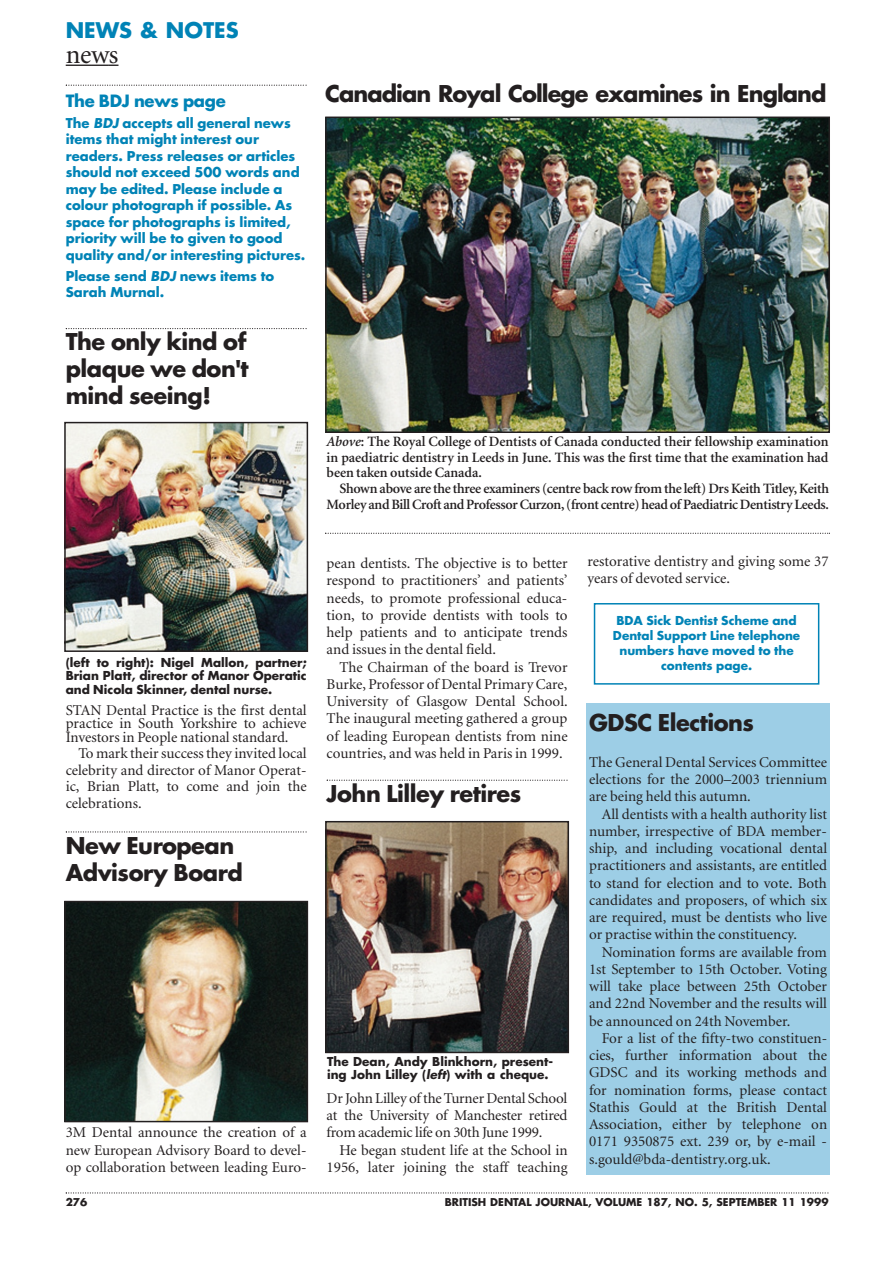
<style>
.page{position:relative;width:893px;height:1263px;background:#fff}
.page>*{position:absolute;margin:0;border:0;box-sizing:border-box;transform-origin:0 0}
.t1{font:27px "Minion";color:#231f20}
.t2{font:700 22.5px/27px "Futura";letter-spacing:-.02em;color:#231f20;text-align:justify}
.t3{font:700 22.5px "Futura";letter-spacing:-.04em;color:#231f20}
.t4{font:700 21px "Futura";color:#0083b6}
.t5{font:700 16.5px "Futura";letter-spacing:-.02em;color:#0083b6}
.t6{font:15px/17.2px "Minion";color:#231f20;text-align:justify}
.t7{font:600 14.25px/15.8px "Minion";letter-spacing:-.025em;color:#231f20;text-align:justify}
.t8{font:700 13.2px/16.5px "Futura";color:#0083b6}
.t9{font:700 12px/13.5px "Futura";color:#231f20;text-align:justify}
.t10{font:700 12px/15px "Futura";color:#0083b6;text-align:center}
.t11{font:700 10.5px "Futura";color:#231f20}
.s1{font-style:italic}
</style>
<div class="page">
<svg style="left:66px;top:1192px;width:762px;height:2px"></svg>
<svg style="left:66px;top:65px;width:52px;height:1px"></svg>
<svg style="left:66px;top:328px;width:240px;height:1px"></svg>
<svg style="left:66px;top:831px;width:240px;height:2px"></svg>
<svg style="left:326px;top:780px;width:241px;height:1px"></svg>
<svg style="left:66px;top:85px;width:240px;height:1px"></svg>
<img style="left:328px;top:120px;width:499px;height:310px">
<div style="left:325px;top:117px;width:505px;height:316px;border:2px solid #231f20"></div>
<svg style="left:325px;top:533px;width:505px;height:1px"></svg>
<img style="left:67px;top:425px;width:238px;height:224px">
<div style="left:64px;top:422px;width:244px;height:230px;border:2px solid #231f20"></div>
<img style="left:67px;top:904px;width:238px;height:215px">
<div style="left:64px;top:901px;width:244px;height:221px;border:2px solid #231f20"></div>
<img style="left:328px;top:824px;width:238px;height:226px">
<div style="left:325px;top:821px;width:244px;height:232px;border:2px solid #231f20"></div>
<div style="left:586px;top:703px;width:244px;height:471px;background:#9dcee6"></div>
<div style="left:593px;top:603px;width:226px;height:82px;border:2px solid #0083b6"></div>
<h3 class="t4" style="left:66px;top:20px;width:174px">NEWS &amp; NOTES</h3>
<h1 class="t1" style="left:66px;top:43px;width:54px">news</h1>
<p class="t5" style="left:66px;top:93px;width:161px">The BDJ news page</p>
<p class="t8" style="left:66px;top:116px;width:241px">The <span class="s1">BDJ</span> accepts all general news items that might interest our readers. Press releases or articles should not exceed 500 words and may be edited. Please include a colour photograph if possible. As space for photographs is limited, priority will be to given to good quality and/or interesting pictures.</p>
<p class="t8" style="left:66px;top:268px;width:210px">Please send <span class="s1">BDJ</span> news items to<br>Sarah Murnal.</p>
<h2 class="t2" style="left:66px;top:330px;width:184px">The only kind of plaque we don't mind seeing!</h2>
<p class="t9" style="left:66px;top:656px;width:242px">(left to right): Nigel Mallon, partner; Brian Platt, director of Manor Operatic and Nicola Skinner, dental nurse.</p>
<p class="t6" style="left:66px;top:705px;width:242px;line-height:13.5px">STAN Dental Practice is the first dental practice in South Yorkshire to achieve Investors in People national standard.</p>
<p class="t6" style="left:66px;top:747px;width:242px;line-height:16.5px;text-indent:13px">To mark their success they invited local celebrity and director of Manor Operat&shy;ic, Brian Platt, to come and join the celebrations.</p>
<h2 class="t2" style="left:66px;top:834px;width:178px">New European<br>Advisory Board</h2>
<p class="t6" style="left:66px;top:1125px;width:242px">3M Dental announce the creation of a new European Advisory Board to devel&shy;op collaboration between leading Euro-</p>
<h2 class="t3" style="left:325px;top:84px;width:503px">Canadian Royal College examines in England</h2>
<p class="t7" style="left:326px;top:435px;width:503px"><span class="s1">Above</span>: The Royal College of Dentists of Canada conducted their fellowship examination in paediatric dentistry in Leeds in June. This was the first time that the examination had been taken outside Canada.</p>
<p class="t7" style="left:326px;top:482px;width:504px;text-align:right">Shown above are the three examiners (centre back row from the left) Drs Keith Titley, Keith<br>Morley and Bill Croft and Professor Curzon, (front centre) head of Paediatric Dentistry Leeds.</p>
<p class="t6" style="left:326px;top:556px;width:242px">pean dentists. The objective is to better respond to practitioners’ and patients’ needs, to promote professional educa&shy;tion, to provide dentists with tools to help patients and to anticipate trends and issues in the dental field.</p>
<p class="t6" style="left:326px;top:659px;width:242px;text-indent:13px">The Chairman of the board is Trevor Burke, Professor of Dental Primary Care, University of Glasgow Dental School.<br>The inaugural meeting gathered a group of leading European dentists from nine countries, and was held in Paris in 1999.</p>
<h2 class="t2" style="left:326px;top:782px;width:196px">John Lilley retires</h2>
<p class="t9" style="left:327px;top:1056px;width:227px">The Dean, Andy Blinkhorn, present&shy;ing John Lilley (<span class="s1">left</span>) with a cheque.</p>
<p class="t6" style="left:326px;top:1091px;width:242px">Dr John Lilley of the Turner Dental School at the University of Manchester retired from academic life on 30th June 1999.</p>
<p class="t6" style="left:326px;top:1142px;width:242px;text-align:right">He began student life at the School in<br>1956, later joining the staff teaching</p>
<p class="t6" style="left:587px;top:553px;width:242px">restorative dentistry and giving some 37 years of devoted service.</p>
<p class="t10" style="left:613px;top:614px;width:189px">BDA Sick Dentist Scheme and<br>Dental Support Line telephone numbers have moved to the contents page.</p>
<h2 class="t2" style="left:589px;top:711px;width:166px">GDSC Elections</h2>
<p class="t6" style="left:589px;top:755px;width:239px">The General Dental Services Committee elections for the 2000–2003 triennium are being held this autumn.</p>
<p class="t6" style="left:589px;top:806px;width:240px;text-indent:13px">All dentists with a health authority list number, irrespective of BDA member&shy;ship, and including vocational dental practitioners and assistants, are entitled to stand for election and to vote. Both candidates and proposers, of which six are required, must be dentists who live or practise within the constituency.</p>
<p class="t6" style="left:589px;top:944px;width:239px;text-indent:13px">Nomination forms are available from 1st September to 15th October. Voting will take place between 25th October and 22nd November and the results will be announced on 24th November.</p>
<p class="t6" style="left:589px;top:1031px;width:239px;text-indent:13px">For a list of the fifty-two constituen&shy;cies, further information about the GDSC and its working methods and for nomination forms, please contact Stathis Gould at the British Dental Association, either by telephone on 0171 9350875 ext. 239 or, by e-mail - s.gould@bda-dentistry.org.uk.</p>
<p class="t11" style="left:66px;top:1198px;width:23px">276</p>
<p class="t11" style="left:445px;top:1198px;width:385px">BRITISH DENTAL JOURNAL, VOLUME 187, NO. 5, SEPTEMBER 11 1999</p>
</div>
